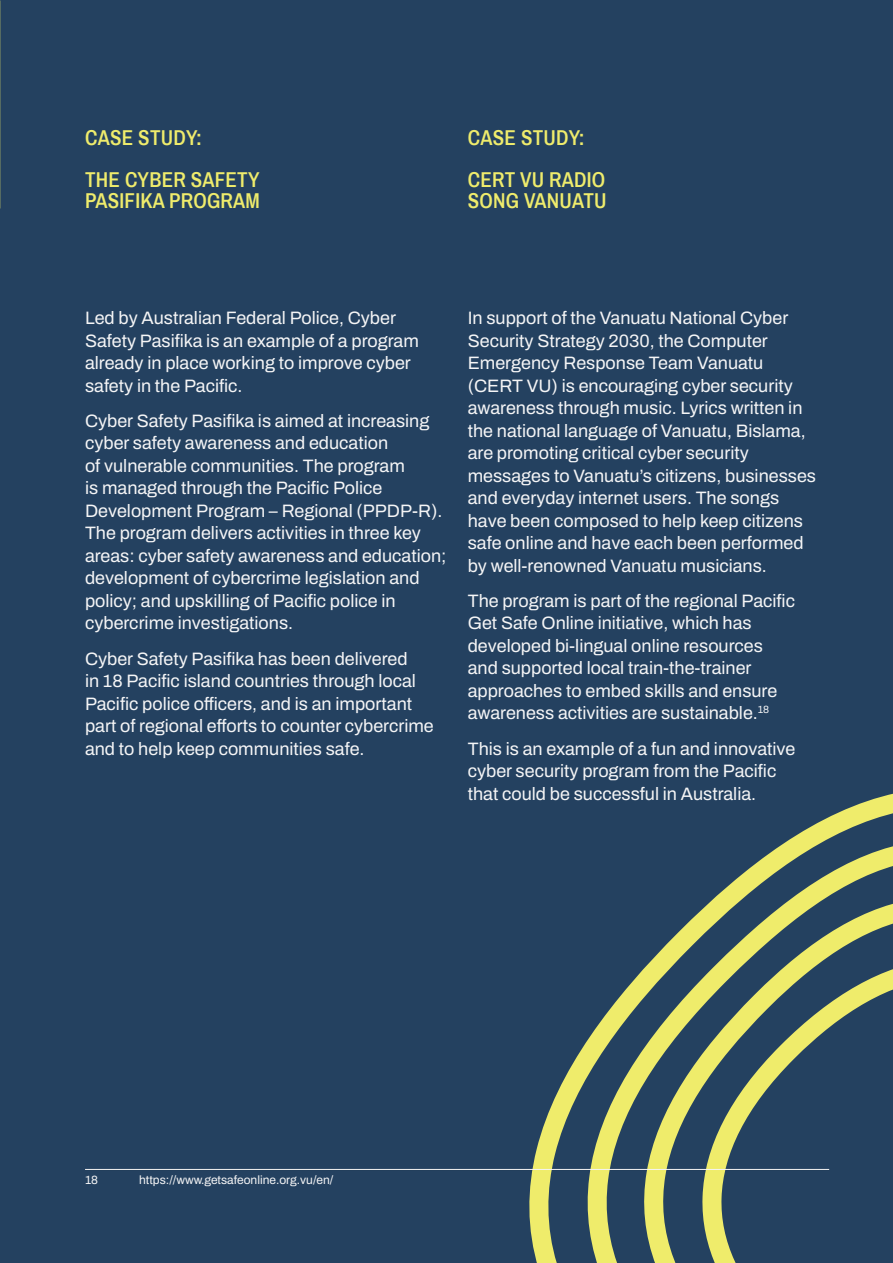
<style>
.page{position:relative;width:893px;height:1263px;background:#244160}
.page>*{position:absolute;margin:0;border:0;box-sizing:border-box;transform-origin:0 0}
.Sub-heading{font:600 21px/42px "Archivo Narrow";letter-spacing:.01em;color:#efec6c}
.Body{font:600 18px/22.5px "Archivo";color:#f5f5f6}
.Footnote{font:600 12px "Archivo";color:#f5f5f6}
</style>
<div class="page">
<svg style="left:517px;top:793px;width:376px;height:470px"></svg>
<hr style="left:85px;top:1169px;width:744px;height:1px;background:#f5f5f6">
<p class="Sub-heading" style="left:85px;top:116px;width:176px">CASE STUDY:<br>THE CYBER SAFETY</p>
<p class="Sub-heading" style="left:85px;top:179px;width:176px">PASIFIKA PROGRAM</p>
<p class="Sub-heading" style="left:468px;top:116px;width:139px">CASE STUDY:<br>CERT VU RADIO</p>
<p class="Sub-heading" style="left:468px;top:179px;width:140px">SONG VANUATU</p>
<p class="Body" style="left:85px;top:307px;width:335px">Led by Australian Federal Police, Cyber Safety Pasifika is an example of a program already in place working to improve cyber safety in the Pacific.</p>
<p class="Body" style="left:85px;top:409px;width:363px">Cyber Safety Pasifika is aimed at increasing cyber safety awareness and education<br>of vulnerable communities. The program<br>is managed through the Pacific Police Development Program – Regional (PPDP-R).<br>The program delivers activities in three key areas: cyber safety awareness and education; development of cybercrime legislation and policy; and upskilling of Pacific police in cybercrime investigations.</p>
<p class="Body" style="left:85px;top:647px;width:350px">Cyber Safety Pasifika has been delivered<br>in 18 Pacific island countries through local Pacific police officers, and is an important part of regional efforts to counter cybercrime and to help keep communities safe.</p>
<p class="Body" style="left:468px;top:307px;width:350px">In support of the Vanuatu National Cyber Security Strategy 2030, the Computer Emergency Response Team Vanuatu (CERT VU) is encouraging cyber security awareness through music. Lyrics written in the national language of Vanuatu, Bislama, are promoting critical cyber security messages to Vanuatu’s citizens, businesses and everyday internet users. The songs have been composed to help keep citizens safe online and have each been performed by well-renowned Vanuatu musicians.</p>
<p class="Body" style="left:468px;top:589px;width:329px">The program is part of the regional Pacific Get Safe Online initiative, which has developed bi-lingual online resources and supported local train-the-trainer approaches to embed skills and ensure awareness activities are sustainable.<sup>18</sup></p>
<p class="Body" style="left:468px;top:737px;width:329px">This is an example of a fun and innovative cyber security program from the Pacific that could be successful in Australia.</p>
<p class="Footnote" style="left:85px;top:1171px;width:15px">18</p>
<p class="Footnote" style="left:139px;top:1171px;width:196px">https://www.getsafeonline.org.vu/en/</p>
</div>
